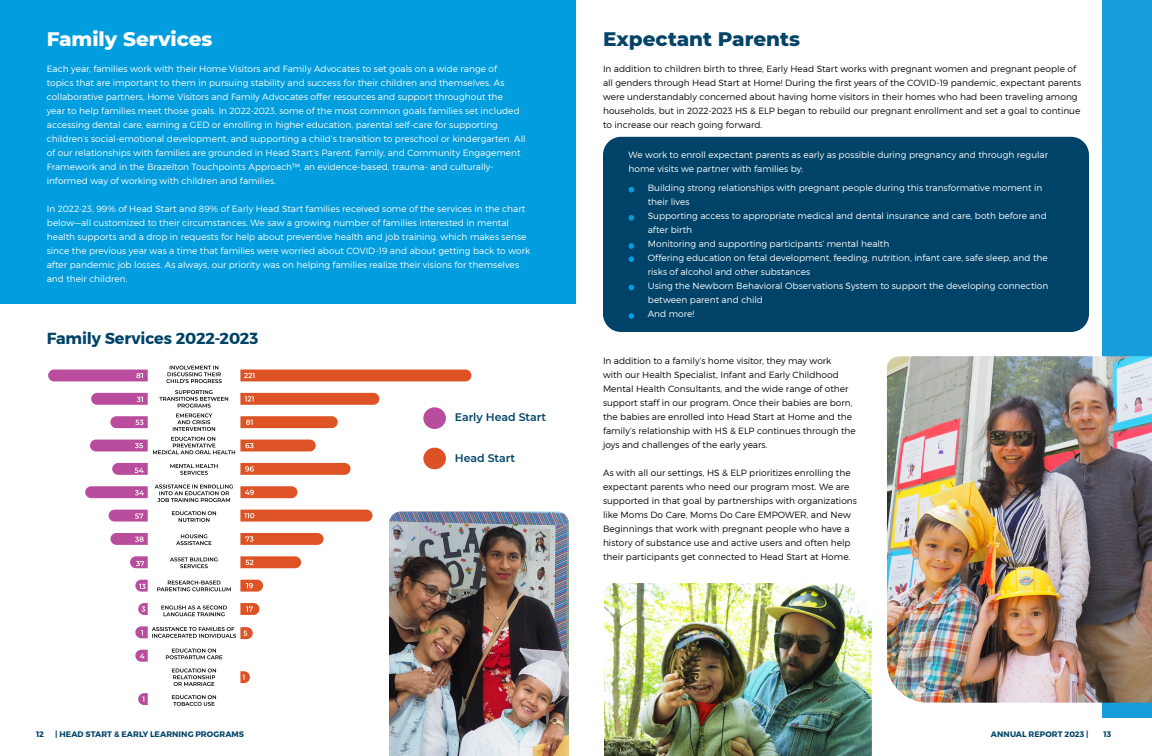
<style>
.page{position:relative;width:1152px;height:756px;background:#fff}
.page>*{position:absolute;margin:0;border:0;box-sizing:border-box;transform-origin:0 0}
.t1{font:800 20px "Montserrat";letter-spacing:-.005em;color:#054367}
.t2{font:800 20px "Montserrat";color:#fff}
.t3{font:700 16px "Montserrat";letter-spacing:-.01em;color:#004368}
.t4{font:600 11px "Montserrat";letter-spacing:-.005em;color:#004368}
.t5{font:300 9px/14px "Montserrat";color:#fff}
.t6{font:300 9px/14px "Montserrat";color:#040503}
.t7{font:700 8px "Montserrat";letter-spacing:.01em;color:#004368}
</style>
<div class="page">
<div style="left:0;top:0;width:576px;height:303px;background:#009ede"></div>
<svg style="left:48px;top:370px;width:100px;height:11px"></svg>
<svg style="left:91px;top:393px;width:57px;height:12px"></svg>
<svg style="left:110px;top:416px;width:38px;height:12px"></svg>
<svg style="left:112px;top:463px;width:36px;height:12px"></svg>
<svg style="left:85px;top:486px;width:63px;height:12px"></svg>
<svg style="left:109px;top:510px;width:39px;height:12px"></svg>
<svg style="left:111px;top:533px;width:37px;height:12px"></svg>
<svg style="left:130px;top:556px;width:18px;height:12px"></svg>
<svg style="left:135px;top:580px;width:13px;height:12px"></svg>
<svg style="left:138px;top:603px;width:10px;height:12px"></svg>
<svg style="left:135px;top:650px;width:13px;height:12px"></svg>
<svg style="left:138px;top:693px;width:10px;height:12px"></svg>
<div style="left:240px;top:370px;width:231px;height:11px;background:#dd5326"></div>
<svg style="left:240px;top:393px;width:139px;height:12px;background:#de592e"></svg>
<svg style="left:240px;top:416px;width:98px;height:12px"></svg>
<svg style="left:240px;top:463px;width:111px;height:12px"></svg>
<svg style="left:240px;top:486px;width:57px;height:12px"></svg>
<svg style="left:240px;top:510px;width:133px;height:12px;background:#df5e34"></svg>
<svg style="left:240px;top:533px;width:84px;height:12px"></svg>
<svg style="left:240px;top:556px;width:61px;height:12px"></svg>
<svg style="left:240px;top:580px;width:23px;height:12px"></svg>
<svg style="left:240px;top:603px;width:19px;height:12px"></svg>
<svg style="left:240px;top:671px;width:10px;height:12px"></svg>
<svg style="left:166px;top:366px;width:56px;height:17px"></svg>
<svg style="left:159px;top:390px;width:69px;height:41px"></svg>
<svg style="left:90px;top:437px;width:226px;height:17px"></svg>
<svg style="left:170px;top:464px;width:48px;height:11px"></svg>
<svg style="left:155px;top:485px;width:78px;height:17px"></svg>
<svg style="left:172px;top:511px;width:44px;height:11px"></svg>
<svg style="left:176px;top:534px;width:36px;height:11px"></svg>
<svg style="left:170px;top:557px;width:48px;height:11px"></svg>
<svg style="left:157px;top:581px;width:74px;height:10px"></svg>
<svg style="left:161px;top:606px;width:66px;height:10px"></svg>
<svg style="left:135px;top:626px;width:118px;height:13px"></svg>
<svg style="left:166px;top:649px;width:56px;height:10px"></svg>
<svg style="left:172px;top:669px;width:44px;height:17px"></svg>
<svg style="left:172px;top:695px;width:44px;height:11px"></svg>
<div style="left:423px;top:407px;width:23px;height:22px;background:#b84c9d;border-radius:50%"></div>
<div style="left:423px;top:448px;width:23px;height:21px;background:#dc5226;border-radius:50%"></div>
<img style="left:389px;top:511px;width:180px;height:245px">
<div style="left:1103px;top:0;width:49px;height:717px;background:#179dd9"></div>
<div style="left:603px;top:137px;width:486px;height:195px;background:#004368;border-radius:18px"></div>
<img style="left:887px;top:356px;width:265px;height:347px">
<img style="left:604px;top:583px;width:268px;height:173px">
<svg style="left:629px;top:187px;width:5px;height:5px"></svg>
<svg style="left:629px;top:215px;width:5px;height:6px"></svg>
<svg style="left:629px;top:243px;width:5px;height:6px"></svg>
<svg style="left:629px;top:256px;width:5px;height:6px"></svg>
<svg style="left:629px;top:285px;width:5px;height:5px"></svg>
<svg style="left:629px;top:313px;width:5px;height:6px"></svg>
<p class="t2" style="left:47px;top:25px;width:167px">Family Services</p>
<p class="t5" style="left:47px;top:62px;width:480px">Each year, families work with their Home Visitors and Family Advocates to set goals on a wide range of topics that are important to them in pursuing stability and success for their children and themselves. As collaborative partners, Home Visitors and Family Advocates offer resources and support throughout the<br>year to help families meet those goals. In 2022-2023, some of the most common goals families set included accessing dental care, earning a GED or enrolling in higher education, parental self-care for supporting children’s social-emotional development, and supporting a child’s transition to preschool or kindergarten. All of our relationships with families are grounded in Head Start’s Parent, Family, and Community Engagement Framework and in the Brazelton Touchpoints Approach™, an evidence-based, trauma- and culturally&shy;informed way of working with children and families.</p>
<p class="t5" style="left:47px;top:202px;width:485px">In 2022-23, 99% of Head Start and 89% of Early Head Start families received some of the services in the chart below—all customized to their circumstances. We saw a growing number of families interested in mental health supports and a drop in requests for help about preventive health and job training, which makes sense since the previous year was a time that families were worried about COVID-19 and about getting back to work after pandemic job losses. As always, our priority was on helping families realize their visions for themselves and their children.</p>
<p class="t3" style="left:47px;top:329px;width:213px">Family Services 2022-2023</p>
<p class="t4" style="left:455px;top:410px;width:93px">Early Head Start</p>
<p class="t4" style="left:455px;top:450px;width:62px">Head Start</p>
<p class="t1" style="left:603px;top:25px;width:199px">Expectant Parents</p>
<p class="t6" style="left:603px;top:62px;width:480px">In addition to children birth to three, Early Head Start works with pregnant women and pregnant people of all genders through Head Start at Home! During the first years of the COVID-19 pandemic, expectant parents were understandably concerned about having home visitors in their homes who had been traveling among households, but in 2022-2023 HS &amp; ELP began to rebuild our pregnant enrollment and set a goal to continue to increase our reach going forward.</p>
<p class="t5" style="left:629px;top:148px;width:421px">We work to enroll expectant parents as early as possible during pregnancy and through regular home visits we partner with families by:</p>
<p class="t5" style="left:648px;top:181px;width:396px;text-indent:-18px">• Building strong relationships with pregnant people during this transformative moment in their lives</p>
<p class="t5" style="left:648px;top:209px;width:401px;text-indent:-18px">• Supporting access to appropriate medical and dental insurance and care, both before and after birth</p>
<p class="t5" style="left:630px;top:237px;width:261px">• Monitoring and supporting participants’ mental health</p>
<p class="t5" style="left:648px;top:251px;width:401px;text-indent:-18px">• Offering education on fetal development, feeding, nutrition, infant care, safe sleep, and the risks of alcohol and other substances</p>
<p class="t5" style="left:648px;top:279px;width:402px;text-indent:-18px">• Using the Newborn Behavioral Observations System to support the developing connection between parent and child</p>
<p class="t5" style="left:630px;top:307px;width:66px">• And more!</p>
<p class="t6" style="left:603px;top:354px;width:254px">In addition to a family’s home visitor, they may work<br>with our Health Specialist, Infant and Early Childhood Mental Health Consultants, and the wide range of other support staff in our program. Once their babies are born, the babies are enrolled into Head Start at Home and the family’s relationship with HS &amp; ELP continues through the joys and challenges of the early years.</p>
<p class="t6" style="left:603px;top:466px;width:255px">As with all our settings, HS &amp; ELP prioritizes enrolling the expectant parents who need our program most. We are supported in that goal by partnerships with organizations like Moms Do Care, Moms Do Care EMPOWER, and New Beginnings that work with pregnant people who have a history of substance use and active users and often help their participants get connected to Head Start at Home.</p>
<p class="t7" style="left:36px;top:729px;width:10px">12</p>
<p class="t7" style="left:55px;top:729px;width:190px">| HEAD START &amp; EARLY LEARNING PROGRAMS</p>
<p class="t7" style="left:991px;top:729px;width:99px">ANNUAL REPORT 2023 |</p>
<p class="t7" style="left:1103px;top:729px;width:9px">13</p>
</div>
